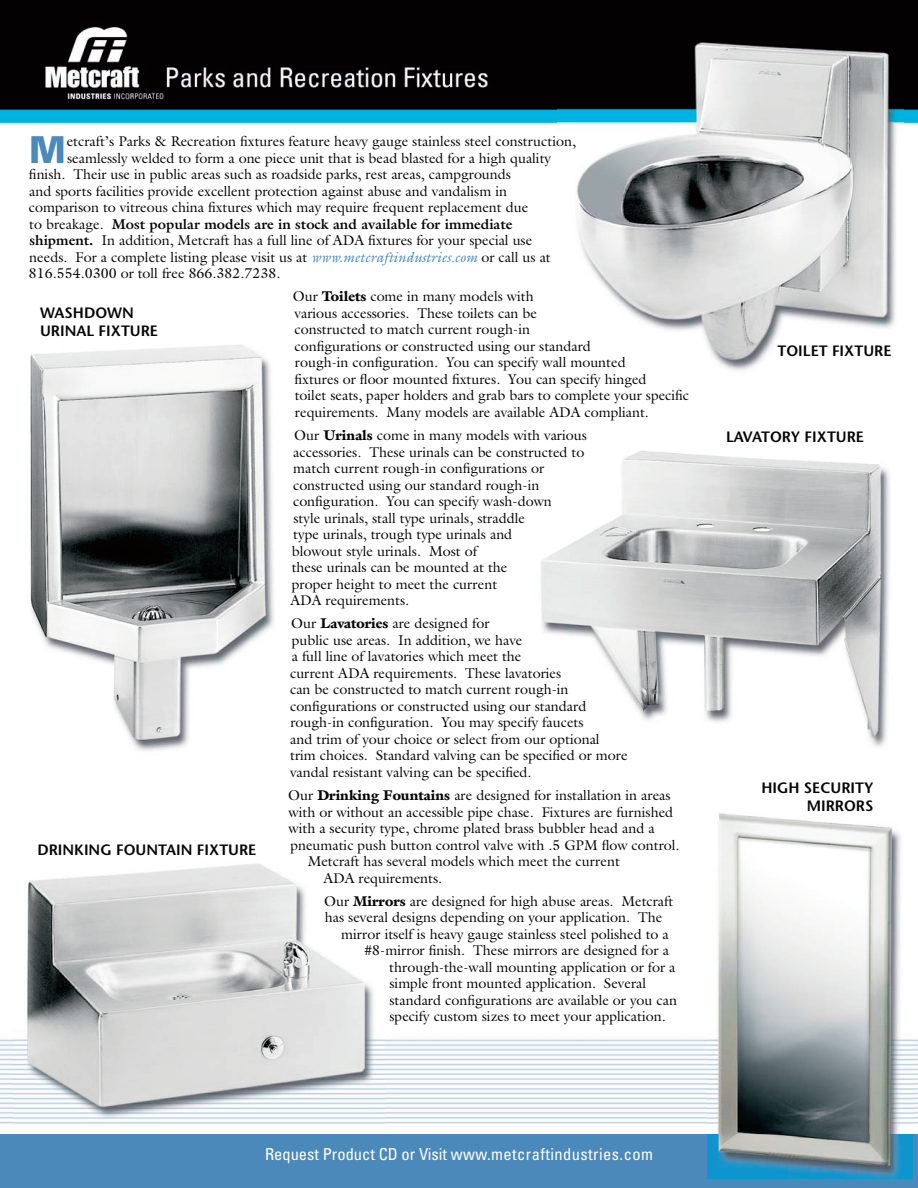
<style>
.page{position:relative;width:918px;height:1188px;background:#fff}
.page>*{position:absolute;margin:0;border:0;box-sizing:border-box;transform-origin:0 0}
.t1{font:900 37.05px "Univers";color:#4b89ba}
.t2{font:condensed 16.5px "Univers";letter-spacing:.025em;color:#fff}
.t3{font:600 15px/18px "Stone Sans";color:#080506;text-align:right}
.t4{font:14.25px/16.5px "Galliard";color:#080506}
.t5{font:700 14.25px "Galliard";color:#080506}
.s1{font-weight:400}
.s2{font-weight:700}
.s3{font-style:italic;color:#4b89ba}
.s4{font-weight:900}
</style>
<div class="page">
<img style="left:0;top:0;width:918px;height:1124px">
<img style="left:14px;top:846px;width:371px;height:278px">
<img style="left:531px;top:439px;width:371px;height:320px">
<div style="left:0;top:1134px;width:918px;height:54px;background:#4b89ba"></div>
<img style="left:707px;top:812px;width:205px;height:367px">
<img style="left:16px;top:331px;width:269px;height:426px">
<img style="left:557px;top:28px;width:346px;height:350px">
<img style="left:707px;top:1134px;width:205px;height:1px">
<img style="left:912px;top:1134px;width:1px;height:45px">
<h1 class="t1" style="left:29px;top:136px;width:39px">M</h1>
<p class="t4" style="left:67px;top:135px;width:511px">etcraft’s Parks &amp; Recreation fixtures feature heavy gauge stainless steel construction,</p>
<p class="t4" style="left:67px;top:151px;width:485px">seamlessly welded to form a one piece unit that is bead blasted for a high quality</p>
<p class="t4" style="left:29px;top:168px;width:484px">finish. Their use in public areas such as roadside parks, rest areas, campgrounds</p>
<p class="t4" style="left:29px;top:184px;width:479px">and sports facilities provide excellent protection against abuse and vandalism in</p>
<p class="t4" style="left:29px;top:201px;width:501px">comparison to vitreous china fixtures which may require frequent replacement due</p>
<p class="t5" style="left:29px;top:218px;width:485px"><span class="s1">to breakage.</span> Most popular models are in stock and available for immediate</p>
<p class="t4" style="left:29px;top:234px;width:504px"><span class="s2">shipment.</span> In addition, Metcraft has a full line of ADA fixtures for your special use</p>
<p class="t4" style="left:29px;top:250px;width:523px">needs. For a complete listing please visit us at <span class="s3">www.metcraftindustries.com</span> or call us at</p>
<p class="t4" style="left:29px;top:267px;width:253px">816.554.0300 or toll free 866.382.7238.</p>
<p class="t4" style="left:293px;top:290px;width:398px">Our <span class="s4">Toilets</span> come in many models with<br>various accessories. These toilets can be<br>constructed to match current rough-in<br>configurations or constructed using our standard<br>rough-in configuration. You can specify wall mounted<br>fixtures or floor mounted fixtures. You can specify hinged<br>toilet seats, paper holders and grab bars to complete your specific requirements. Many models are available ADA compliant.</p>
<p class="t4" style="left:290px;top:429px;width:298px">Our <span class="s4">Urinals</span> come in many models with various accessories. These urinals can be constructed to match current rough-in configurations or constructed using our standard rough-in configuration. You can specify wash-down<br>style urinals, stall type urinals, straddle<br>type urinals, trough type urinals and<br>blowout style urinals. Most of<br>these urinals can be mounted at the<br>proper height to meet the current<br>ADA requirements.</p>
<p class="t4" style="left:290px;top:617px;width:339px">Our <span class="s4">Lavatories</span> are designed for<br>public use areas. In addition, we have<br>a full line of lavatories which meet the<br>current ADA requirements. These lavatories<br>can be constructed to match current rough-in configurations or constructed using our standard rough-in configuration. You may specify faucets<br>and trim of your choice or select from our optional trim choices. Standard valving can be specified or more vandal resistant valving can be specified.</p>
<p class="t4" style="left:288px;top:789px;width:384px">Our <span class="s4">Drinking Fountains</span> are designed for installation in areas</p>
<p class="t4" style="left:289px;top:805px;width:386px">with or without an accessible pipe chase. Fixtures are furnished</p>
<p class="t4" style="left:289px;top:822px;width:368px">with a security type, chrome plated brass bubbler head and a</p>
<p class="t4" style="left:290px;top:838px;width:391px">pneumatic push button control valve with .5 GPM flow control.</p>
<p class="t4" style="left:308px;top:855px;width:314px">Metcraft has several models which meet the current</p>
<p class="t4" style="left:323px;top:871px;width:120px">ADA requirements.</p>
<p class="t4" style="left:324px;top:894px;width:351px">Our <span class="s4">Mirrors</span> are designed for high abuse areas. Metcraft</p>
<p class="t4" style="left:325px;top:911px;width:339px">has several designs depending on your application. The</p>
<p class="t4" style="left:341px;top:927px;width:329px">mirror itself is heavy gauge stainless steel polished to a</p>
<p class="t4" style="left:364px;top:944px;width:306px">#8-mirror finish. These mirrors are designed for a</p>
<p class="t4" style="left:389px;top:960px;width:288px">through-the-wall mounting application or for a</p>
<p class="t4" style="left:390px;top:977px;width:258px">simple front mounted application. Several</p>
<p class="t4" style="left:390px;top:993px;width:289px">standard configurations are available or you can</p>
<p class="t4" style="left:390px;top:1010px;width:278px">specify custom sizes to meet your application.</p>
<p class="t3" style="left:40px;top:305px;width:119px;text-align:left">WASHDOWN<br>URINAL FIXTURE</p>
<p class="t3" style="left:38px;top:842px;width:220px">DRINKING FOUNTAIN FIXTURE</p>
<p class="t3" style="left:778px;top:343px;width:115px">TOILET FIXTURE</p>
<p class="t3" style="left:726px;top:429px;width:140px">LAVATORY FIXTURE</p>
<p class="t3" style="left:761px;top:780px;width:114px">HIGH SECURITY<br>MIRRORS</p>
<p class="t2" style="left:265px;top:1148px;width:389px">Request Product CD or Visit www.metcraftindustries.com</p>
</div>
